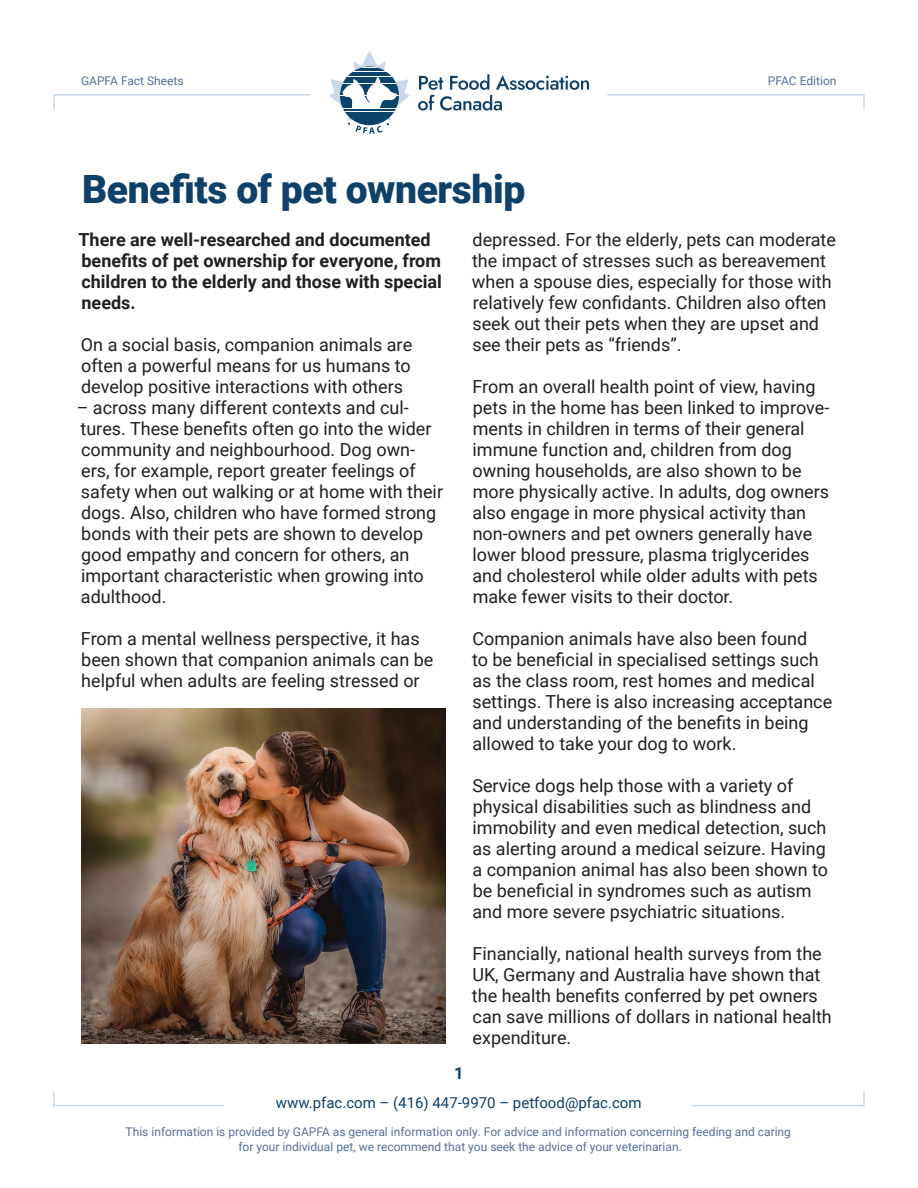
<style>
.page{position:relative;width:918px;height:1188px;background:#fff}
.page>*{position:absolute;margin:0;border:0;box-sizing:border-box;transform-origin:0 0}
.t1{font:900 39px "Roboto";letter-spacing:-.01em;color:#0e406a}
.t2{font:18px/21px "Roboto";color:#231f20}
.t3{font:700 18px/21px "Roboto";color:#231f20}
.t4{font:700 16.5px "Roboto";color:#0e406a}
.t5{font:15px "Roboto";color:#0e406a}
.t6{font:12px/14.4px "Roboto";color:#567099;text-align:center}
</style>
<div class="page">
<svg style="left:329px;top:51px;width:81px;height:83px"></svg>
<svg style="left:418px;top:74px;width:171px;height:37px"></svg>
<svg style="left:53px;top:94px;width:257px;height:16px"></svg>
<svg style="left:607px;top:94px;width:258px;height:16px"></svg>
<svg style="left:692px;top:1091px;width:173px;height:16px"></svg>
<svg style="left:53px;top:1091px;width:171px;height:16px"></svg>
<img style="left:81px;top:708px;width:364px;height:336px">
<p class="t6" style="left:81px;top:73px;width:104px">GAPFA Fact Sheets</p>
<p class="t6" style="left:768px;top:73px;width:70px">PFAC Edition</p>
<h1 class="t1" style="left:82px;top:162px;width:445px">Benefits of pet ownership</h1>
<p class="t3" style="left:78px;top:228px;width:365px">There are well-researched and documented benefits of pet ownership for everyone, from children to the elderly and those with special needs.</p>
<p class="t2" style="left:81px;top:333px;width:333px;text-align:justify">On a social basis, companion animals are often a powerful means for us humans to develop positive interactions with others</p>
<p class="t2" style="left:77px;top:396px;width:368px">– across many different contexts and cul&shy;tures. These benefits often go into the wider community and neighbourhood. Dog own&shy;ers, for example, report greater feelings of safety when out walking or at home with their dogs. Also, children who have formed strong bonds with their pets are shown to develop good empathy and concern for others, an important characteristic when growing into adulthood.</p>
<p class="t2" style="left:81px;top:628px;width:354px">From a mental wellness perspective, it has been shown that companion animals can be helpful when adults are feeling stressed or</p>
<p class="t2" style="left:472px;top:229px;width:365px">depressed. For the elderly, pets can moderate the impact of stresses such as bereavement when a spouse dies, especially for those with relatively few confidants. Children also often seek out their pets when they are upset and see their pets as “friends”.</p>
<p class="t2" style="left:472px;top:376px;width:358px">From an overall health point of view, having pets in the home has been linked to improve&shy;ments in children in terms of their general immune function and, children from dog owning households, are also shown to be more physically active. In adults, dog owners also engage in more physical activity than non-owners and pet owners generally have lower blood pressure, plasma triglycerides and cholesterol while older adults with pets make fewer visits to their doctor.</p>
<p class="t2" style="left:472px;top:628px;width:362px">Companion animals have also been found<br>to be beneficial in specialised settings such as the class room, rest homes and medical settings. There is also increasing acceptance and understanding of the benefits in being allowed to take your dog to work.</p>
<p class="t2" style="left:472px;top:775px;width:357px">Service dogs help those with a variety of physical disabilities such as blindness and immobility and even medical detection, such as alerting around a medical seizure. Having a companion animal has also been shown to be beneficial in syndromes such as autism and more severe psychiatric situations.</p>
<p class="t2" style="left:472px;top:943px;width:361px">Financially, national health surveys from the UK, Germany and Australia have shown that the health benefits conferred by pet owners can save millions of dollars in national health expenditure.</p>
<p class="t4" style="left:454px;top:1062px;width:11px">1</p>
<p class="t5" style="left:276px;top:1093px;width:367px">www.pfac.com – (416) 447-9970 – petfood@pfac.com</p>
<p class="t6" style="left:126px;top:1124px;width:667px">This information is provided by GAPFA as general information only. For advice and information concerning feeding and caring for your individual pet, we recommend that you seek the advice of your veterinarian.</p>
</div>
